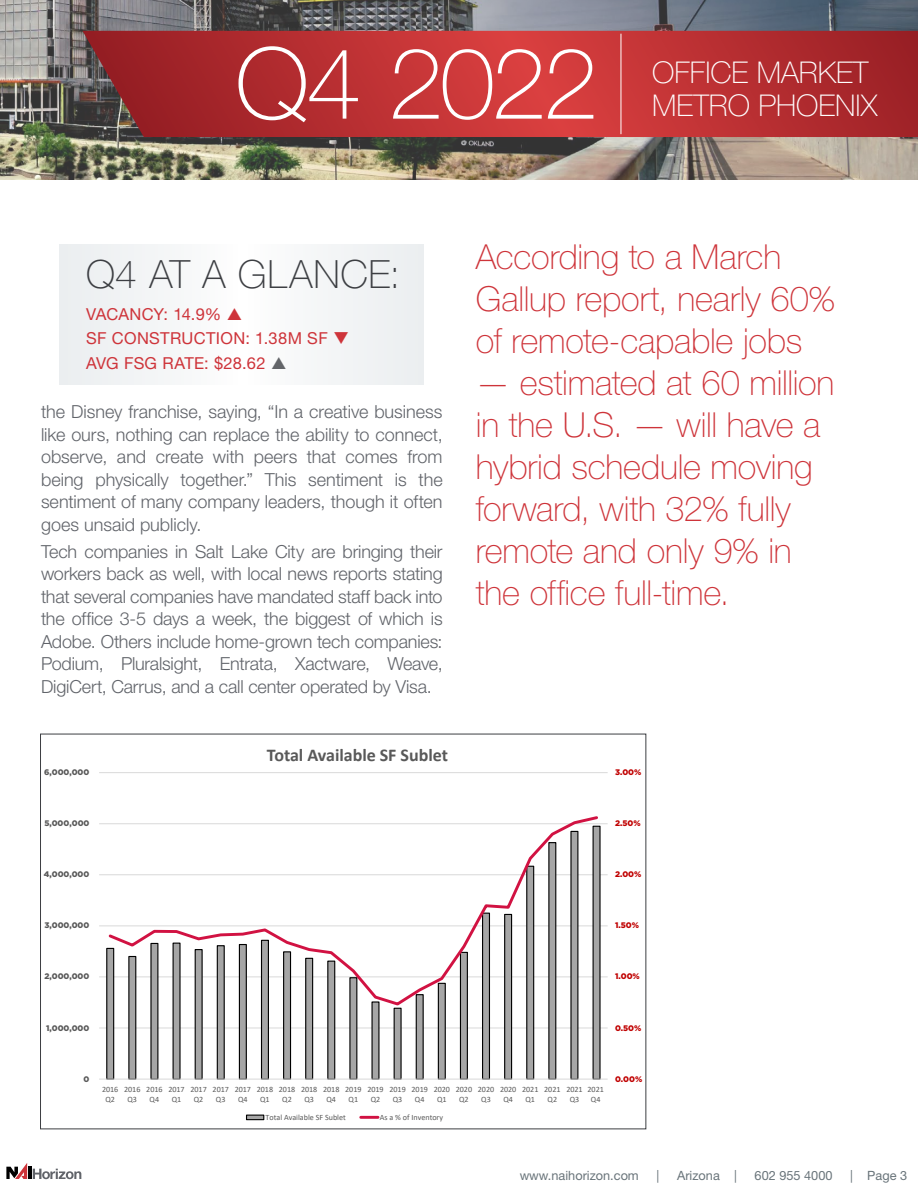
<style>
.page{position:relative;width:918px;height:1188px;background:#fff}
.page>*{position:absolute;margin:0;border:0;box-sizing:border-box;transform-origin:0 0}
.t1{font:100 99px "Helvetica Neue LT Std";letter-spacing:-.035em;color:#fff}
.t2{font:100 39px "Helvetica Neue LT Std";letter-spacing:.015em;color:#3d3f43}
.t3{font:100 34.5px/42px "Helvetica Neue LT Std";letter-spacing:-.005em;color:#ce343a}
.t4{font:100 30px/33px "Helvetica Neue LT Std";color:#fff}
.t5{font:300 18px/22.5px "Helvetica Neue LT Std";letter-spacing:-.005em;color:#61646a;text-align:justify}
.t6{font:700 18px "Calibri";color:#595959}
.t7{font:16.5px/24.8px "Helvetica Neue LT Std";letter-spacing:.02em;color:#ce343a}
.t8{font:12.75px "Helvetica Neue LT Std";color:#69747a}
.t9{font:8.1px/9.9px "Calibri";color:#595959;text-align:center}
.t10{font:900 8.1px "Gotham";letter-spacing:.005em;color:#595959}
.t11{font:900 8.1px "Gotham";letter-spacing:.005em;color:#c00000}
</style>
<div class="page">
<hr style="left:28px;top:1167px;width:4px;height:12px;background:#000">
<svg style="left:6px;top:1163px;width:21px;height:16px"></svg>
<svg style="left:33px;top:1169px;width:48px;height:10px"></svg>
<img style="left:0;top:0;width:918px;height:179px">
<div style="left:59px;top:244px;width:365px;height:141px;background:#f3f5f6"></div>
<svg style="left:99px;top:772px;width:509px;height:349px"></svg>
<svg style="left:82px;top:31px;width:836px;height:106px;background:#b43033"></svg>
<hr style="left:621px;top:34px;width:1px;height:100px;background:#fff">
<svg style="left:233px;top:307px;width:9px;height:13px"></svg>
<h1 class="t1" style="left:235px;top:27px;width:364px">Q4 2022</h1>
<h3 class="t4" style="left:652px;top:56px;width:227px">OFFICE MARKET<br>METRO PHOENIX</h3>
<h2 class="t2" style="left:86px;top:252px;width:316px">Q4 AT A GLANCE:</h2>
<p class="t7" style="left:86px;top:301px;width:265px">VACANCY: 14.9%<br>SF CONSTRUCTION: 1.38M SF ❑<br>AVG FSG RATE: $28.62</p>
<p class="t5" style="left:41px;top:400px;width:403px">the Disney franchise, saying, “In a creative business like ours, nothing can replace the ability to connect, observe, and create with peers that comes from being physically together.” This sentiment is the sentiment of many company leaders, though it often goes unsaid publicly.</p>
<p class="t5" style="left:41px;top:540px;width:403px">Tech companies in Salt Lake City are bringing their workers back as well, with local news reports stating that several companies have mandated staff back into the office 3-5 days a week, the biggest of which is Adobe. Others include home-grown tech companies:<br>Podium, Pluralsight, Entrata, Xactware, Weave, DigiCert, Carrus, and a call center operated by Visa.</p>
<h3 class="t3" style="left:476px;top:236px;width:361px">According to a March<br>Gallup report, nearly 60% of remote-capable jobs</h3>
<h3 class="t3" style="left:476px;top:362px;width:360px">— estimated at 60 million in the U.S. — will have a hybrid schedule moving forward, with 32% fully remote and only 9% in the office full-time.</h3>
<p class="t6" style="left:267px;top:742px;width:183px">Total Available SF Sublet</p>
<p class="t10" style="left:44px;top:767px;width:47px">6,000,000</p>
<p class="t11" style="left:615px;top:767px;width:28px">3.00%</p>
<p class="t10" style="left:44px;top:818px;width:47px">5,000,000</p>
<p class="t11" style="left:615px;top:818px;width:27px">2.50%</p>
<p class="t10" style="left:44px;top:869px;width:47px">4,000,000</p>
<p class="t11" style="left:615px;top:869px;width:28px">2.00%</p>
<p class="t10" style="left:44px;top:920px;width:47px">3,000,000</p>
<p class="t11" style="left:615px;top:920px;width:25px">1.50%</p>
<p class="t10" style="left:44px;top:971px;width:47px">2,000,000</p>
<p class="t11" style="left:615px;top:971px;width:26px">1.00%</p>
<p class="t10" style="left:46px;top:1022px;width:45px">1,000,000</p>
<p class="t11" style="left:615px;top:1022px;width:28px">0.50%</p>
<p class="t10" style="left:84px;top:1073px;width:7px">0</p>
<p class="t11" style="left:615px;top:1073px;width:29px">0.00%</p>
<p class="t9" style="left:102px;top:1084px;width:18px">2016<br>Q2</p>
<p class="t9" style="left:124px;top:1084px;width:18px">2016<br>Q3</p>
<p class="t9" style="left:146px;top:1084px;width:18px">2016<br>Q4</p>
<p class="t9" style="left:168px;top:1084px;width:18px">2017<br>Q1</p>
<p class="t9" style="left:190px;top:1084px;width:18px">2017<br>Q2</p>
<p class="t9" style="left:213px;top:1084px;width:18px">2017<br>Q3</p>
<p class="t9" style="left:235px;top:1084px;width:18px">2017<br>Q4</p>
<p class="t9" style="left:257px;top:1084px;width:18px">2018<br>Q1</p>
<p class="t9" style="left:279px;top:1084px;width:18px">2018<br>Q2</p>
<p class="t9" style="left:301px;top:1084px;width:18px">2018<br>Q3</p>
<p class="t9" style="left:323px;top:1084px;width:18px">2018<br>Q4</p>
<p class="t9" style="left:345px;top:1084px;width:18px">2019<br>Q1</p>
<p class="t9" style="left:367px;top:1084px;width:18px">2019<br>Q2</p>
<p class="t9" style="left:389px;top:1084px;width:18px">2019<br>Q3</p>
<p class="t9" style="left:412px;top:1084px;width:18px">2019<br>Q4</p>
<p class="t9" style="left:434px;top:1084px;width:18px">2020<br>Q1</p>
<p class="t9" style="left:456px;top:1084px;width:18px">2020<br>Q2</p>
<p class="t9" style="left:478px;top:1084px;width:18px">2020<br>Q3</p>
<p class="t9" style="left:500px;top:1084px;width:18px">2020<br>Q4</p>
<p class="t9" style="left:522px;top:1084px;width:18px">2021<br>Q1</p>
<p class="t9" style="left:544px;top:1084px;width:18px">2021<br>Q2</p>
<p class="t9" style="left:566px;top:1084px;width:18px">2021<br>Q3</p>
<p class="t9" style="left:588px;top:1084px;width:18px">2021<br>Q4</p>
<p class="t9" style="left:266px;top:1112px;width:82px">Total Available SF Sublet</p>
<p class="t9" style="left:380px;top:1112px;width:65px">As a % of Inventory</p>
<p class="t8" style="left:520px;top:1168px;width:121px">www.naihorizon.com</p>
<p class="t8" style="left:657px;top:1168px;width:4px">|</p>
<p class="t8" style="left:677px;top:1168px;width:61px">Arizona |</p>
<p class="t8" style="left:755px;top:1168px;width:79px">602 955 4000</p>
<p class="t8" style="left:850px;top:1168px;width:58px">| Page 3</p>
</div>
